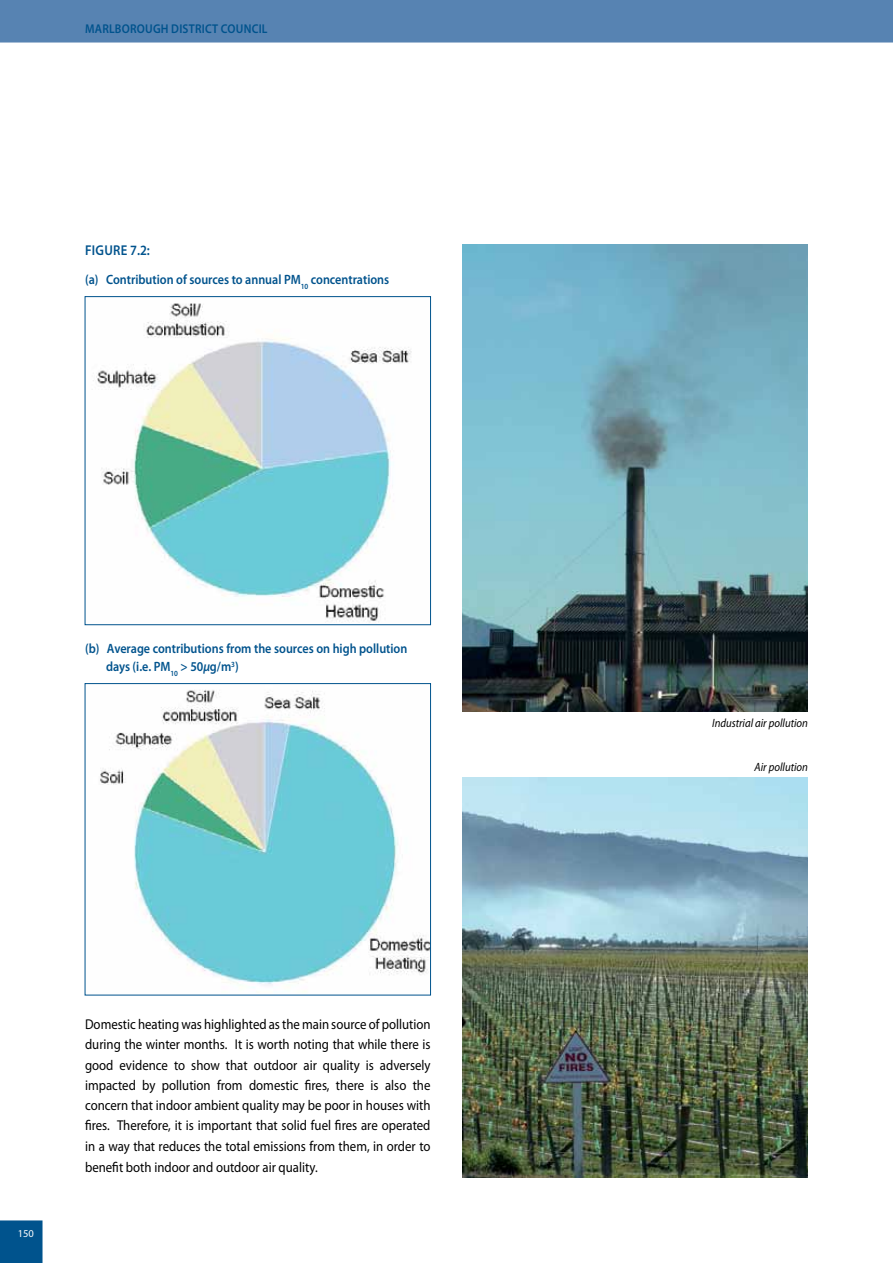
<style>
.page{position:relative;width:893px;height:1263px;background:#fff}
.page>*{position:absolute;margin:0;border:0;box-sizing:border-box;transform-origin:0 0}
.t1{font:14.25px/20.4px "Myriad Pro";color:#000;text-align:justify;scale:.9 1}
.t2{font:600 14.25px "Myriad Pro";letter-spacing:.02em;color:#00538d;scale:.9 1}
.t3{font:600 13.5px/18px "Myriad Pro";color:#00538d;scale:.9 1}
.t4{font:600 12.75px "Myriad Pro";letter-spacing:.02em;color:#00538d;scale:.9 1}
.t5{font:italic 12px "Myriad Pro";color:#000;scale:.9 1}
.t6{font:10.5px "Myriad Pro";color:#fff}
.s1{font-style:italic}
</style>
<div class="page">
<div style="left:0;top:1220px;width:43px;height:43px;background:#00538d"></div>
<div style="left:0;top:0;width:893px;height:43px;background:#5783b2"></div>
<img style="left:93px;top:303px;width:319px;height:319px">
<div style="left:85px;top:296px;width:346px;height:329px;border:1px solid #00538d"></div>
<img style="left:100px;top:690px;width:329px;height:302px">
<div style="left:85px;top:683px;width:346px;height:312px;border:1px solid #00538d"></div>
<img style="left:462px;top:244px;width:346px;height:467px">
<img style="left:462px;top:777px;width:346px;height:401px">
<p class="t4" style="left:85px;top:21px;width:204px">Marlborough District Council</p>
<p class="t2" style="left:85px;top:241px;width:73px">Figure 7.2:</p>
<p class="t3" style="left:85px;top:271px;width:340px">(a) Contribution of sources to annual PM<sub>10</sub> concentrations</p>
<p class="t3" style="left:106px;top:639px;width:336px;text-indent:-21px">(b) Average contributions from the sources on high pollution days (i.e. PM<sub>10</sub> &gt; 50<span class="s1">μ</span>g/m<sup>3</sup>)</p>
<p class="t6" style="left:18px;top:1227px;width:18px">150</p>
<p class="t1" style="left:85px;top:1014px;width:385px">Domestic heating was highlighted as the main source of pollution during the winter months. It is worth noting that while there is good evidence to show that outdoor air quality is adversely impacted by pollution from domestic fires, there is also the concern that indoor ambient quality may be poor in houses with fires. Therefore, it is important that solid fuel fires are operated in a way that reduces the total emissions from them, in order to benefit both indoor and outdoor air quality.</p>
<p class="t5" style="left:712px;top:715px;width:108px">Industrial air pollution</p>
<p class="t5" style="left:755px;top:760px;width:61px">Air pollution</p>
</div>
